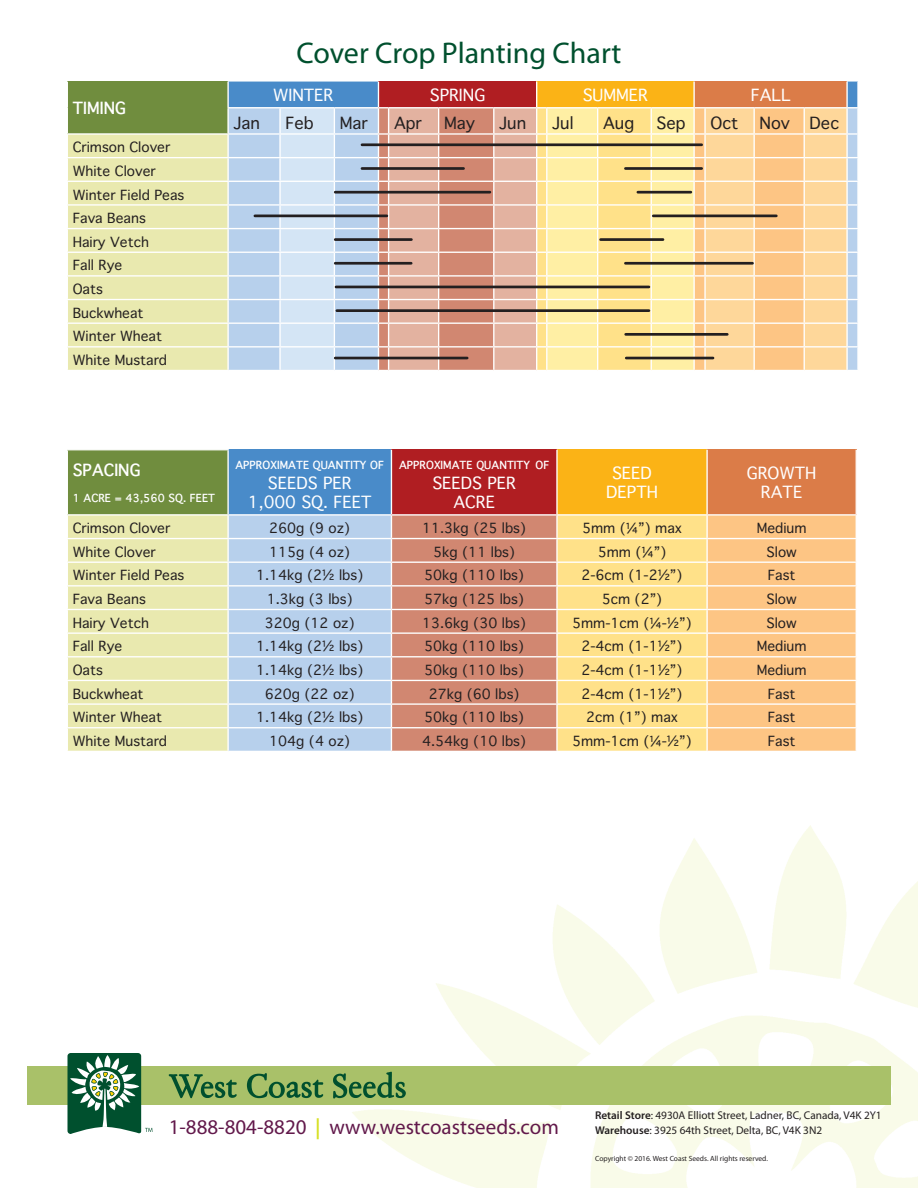
<style>
.page{position:relative;width:918px;height:1188px;background:#fff}
.page>*{position:absolute;margin:0;border:0;box-sizing:border-box;transform-origin:0 0}
.t1{font:30px "Myriad Pro";color:#00502e}
.t2{font:21px "Myriad Pro";color:#62194b}
.t3{font:16.2px/19.5px "Thonburi";color:#fff;text-align:center}
.t4{font:16.2px "Thonburi";color:#231f20}
.t5{font:700 16.2px "Thonburi";color:#fff}
.t6{font:13.5px/23.7px "Thonburi";color:#231f20}
.t7{font:11.25px "Myriad Pro";color:#231f20}
.t8{font:700 10.8px "Thonburi";color:#fff}
.t9{font:7.5px "Myriad Pro";color:#231f20}
.s1{font-weight:600}
.s2{font-weight:600;color:#d6df21}
</style>
<div class="page">
<div style="left:27px;top:1066px;width:864px;height:39px;background:#a9c169"></div>
<svg style="left:67px;top:1053px;width:85px;height:81px"></svg>
<svg style="left:169px;top:1072px;width:237px;height:27px"></svg>
<svg style="left:67px;top:82px;width:791px;height:289px;background:#dfcca7"></svg>
<div style="left:67px;top:450px;width:161px;height:65px;background:#708d3e"></div>
<div style="left:228px;top:450px;width:163px;height:65px;background:#498bc9"></div>
<div style="left:391px;top:450px;width:166px;height:65px;background:#b01e22"></div>
<div style="left:557px;top:450px;width:150px;height:65px;background:#fbb316"></div>
<div style="left:707px;top:450px;width:149px;height:65px;background:#db7c48"></div>
<hr style="left:67px;top:450px;width:1px;height:64px;background:#fff">
<hr style="left:391px;top:450px;width:1px;height:64px;background:#fff">
<hr style="left:556px;top:450px;width:2px;height:64px;background:#fff">
<hr style="left:706px;top:450px;width:2px;height:64px;background:#fff">
<hr style="left:67px;top:514px;width:161px;height:2px;background:#fff">
<hr style="left:228px;top:514px;width:163px;height:2px;background:#fff">
<hr style="left:391px;top:514px;width:166px;height:2px;background:#fff">
<hr style="left:557px;top:514px;width:150px;height:2px;background:#fff">
<hr style="left:707px;top:514px;width:150px;height:2px;background:#fff">
<svg style="left:67px;top:515px;width:789px;height:236px;background:#e3caa5"></svg>
<hr style="left:227px;top:450px;width:2px;height:64px;background:#fff">
<hr style="left:362px;top:143px;width:340px;height:3px;background:#231f20">
<hr style="left:362px;top:167px;width:102px;height:3px;background:#231f20">
<hr style="left:625px;top:167px;width:77px;height:3px;background:#231f20">
<hr style="left:335px;top:191px;width:155px;height:3px;background:#231f20">
<hr style="left:638px;top:191px;width:53px;height:3px;background:#231f20">
<hr style="left:255px;top:215px;width:132px;height:2px;background:#231f20">
<hr style="left:653px;top:215px;width:123px;height:2px;background:#231f20">
<hr style="left:335px;top:238px;width:76px;height:3px;background:#231f20">
<hr style="left:601px;top:238px;width:62px;height:3px;background:#231f20">
<hr style="left:335px;top:262px;width:76px;height:3px;background:#231f20">
<hr style="left:625px;top:262px;width:128px;height:3px;background:#231f20">
<hr style="left:336px;top:286px;width:313px;height:2px;background:#231f20">
<hr style="left:337px;top:309px;width:312px;height:3px;background:#231f20">
<hr style="left:626px;top:333px;width:101px;height:3px;background:#231f20">
<hr style="left:335px;top:357px;width:132px;height:2px;background:#231f20">
<hr style="left:626px;top:357px;width:87px;height:2px;background:#231f20">
<p class="t5" style="left:73px;top:95px;width:55px">TIMING</p>
<p class="t6" style="left:73px;top:135px;width:113px">Crimson Clover<br>White Clover<br>Winter Field Peas<br>Fava Beans<br>Hairy Vetch<br>Fall Rye<br>Oats<br>Buckwheat<br>Winter Wheat<br>White Mustard</p>
<h1 class="t1" style="left:297px;top:34px;width:326px">Cover Crop Planting Chart</h1>
<p class="t3" style="left:273px;top:85px;width:62px">WINTER</p>
<p class="t3" style="left:430px;top:85px;width:57px">SPRING</p>
<p class="t3" style="left:583px;top:85px;width:67px">SUMMER</p>
<p class="t3" style="left:751px;top:85px;width:41px">FALL</p>
<p class="t4" style="left:234px;top:109px;width:28px">Jan</p>
<p class="t4" style="left:285px;top:109px;width:30px">Feb</p>
<p class="t4" style="left:340px;top:109px;width:30px">Mar</p>
<p class="t4" style="left:394px;top:109px;width:29px">Apr</p>
<p class="t4" style="left:444px;top:109px;width:33px">May</p>
<p class="t4" style="left:499px;top:109px;width:28px">Jun</p>
<p class="t4" style="left:552px;top:109px;width:23px">Jul</p>
<p class="t4" style="left:603px;top:109px;width:33px">Aug</p>
<p class="t4" style="left:657px;top:109px;width:30px">Sep</p>
<p class="t4" style="left:710px;top:109px;width:29px">Oct</p>
<p class="t4" style="left:760px;top:109px;width:81px">Nov Dec</p>
<p class="t5" style="left:73px;top:456px;width:70px">SPACING</p>
<p class="t8" style="left:73px;top:489px;width:144px">1 ACRE = 43,560 SQ. FEET</p>
<p class="t8" style="left:235px;top:456px;width:150px">APPROXIMATE QUANTITY OF</p>
<p class="t3" style="left:248px;top:473px;width:125px">SEEDS PER<br>1,000 SQ. FEET</p>
<p class="t8" style="left:399px;top:456px;width:152px">APPROXIMATE QUANTITY OF</p>
<p class="t3" style="left:432px;top:473px;width:85px">SEEDS PER<br>ACRE</p>
<p class="t3" style="left:606px;top:463px;width:53px">SEED<br>DEPTH</p>
<p class="t3" style="left:747px;top:463px;width:71px">GROWTH<br>RATE</p>
<p class="t6" style="left:73px;top:516px;width:99px">Crimson Clover</p>
<p class="t6" style="left:269px;top:516px;width:83px">260g (9 oz)</p>
<p class="t6" style="left:422px;top:516px;width:106px">11.3kg (25 lbs)</p>
<p class="t6" style="left:582px;top:516px;width:101px">5mm (¼”) max</p>
<p class="t6" style="left:757px;top:516px;width:51px">Medium</p>
<p class="t6" style="left:73px;top:540px;width:84px">White Clover</p>
<p class="t6" style="left:269px;top:540px;width:83px">115g (4 oz)</p>
<p class="t6" style="left:433px;top:540px;width:83px">5kg (11 lbs)</p>
<p class="t6" style="left:598px;top:540px;width:70px">5mm (¼”)</p>
<p class="t6" style="left:767px;top:540px;width:32px">Slow</p>
<p class="t6" style="left:73px;top:564px;width:113px">Winter Field Peas</p>
<p class="t6" style="left:256px;top:564px;width:109px">1.14kg (2½ lbs)</p>
<p class="t6" style="left:424px;top:564px;width:101px">50kg (110 lbs)</p>
<p class="t6" style="left:581px;top:564px;width:103px">2-6cm (1-2½”)</p>
<p class="t6" style="left:768px;top:564px;width:29px">Fast</p>
<p class="t6" style="left:73px;top:587px;width:75px">Fava Beans</p>
<p class="t6" style="left:267px;top:587px;width:88px">1.3kg (3 lbs)</p>
<p class="t6" style="left:424px;top:587px;width:101px">57kg (125 lbs)</p>
<p class="t6" style="left:602px;top:587px;width:62px">5cm (2”)</p>
<p class="t6" style="left:767px;top:587px;width:32px">Slow</p>
<p class="t6" style="left:73px;top:611px;width:78px">Hairy Vetch</p>
<p class="t6" style="left:265px;top:611px;width:92px">320g (12 oz)</p>
<p class="t6" style="left:422px;top:611px;width:106px">13.6kg (30 lbs)</p>
<p class="t6" style="left:572px;top:611px;width:121px">5mm-1cm (¼-½”)</p>
<p class="t6" style="left:767px;top:611px;width:32px">Slow</p>
<p class="t6" style="left:73px;top:634px;width:51px">Fall Rye</p>
<p class="t6" style="left:256px;top:634px;width:109px">1.14kg (2½ lbs)</p>
<p class="t6" style="left:424px;top:634px;width:101px">50kg (110 lbs)</p>
<p class="t6" style="left:581px;top:634px;width:103px">2-4cm (1-1½”)</p>
<p class="t6" style="left:757px;top:634px;width:51px">Medium</p>
<p class="t6" style="left:73px;top:658px;width:32px">Oats</p>
<p class="t6" style="left:256px;top:658px;width:109px">1.14kg (2½ lbs)</p>
<p class="t6" style="left:424px;top:658px;width:101px">50kg (110 lbs)</p>
<p class="t6" style="left:581px;top:658px;width:103px">2-4cm (1-1½”)</p>
<p class="t6" style="left:757px;top:658px;width:51px">Medium</p>
<p class="t6" style="left:73px;top:682px;width:72px">Buckwheat</p>
<p class="t6" style="left:265px;top:682px;width:92px">620g (22 oz)</p>
<p class="t6" style="left:429px;top:682px;width:92px">27kg (60 lbs)</p>
<p class="t6" style="left:581px;top:682px;width:103px">2-4cm (1-1½”)</p>
<p class="t6" style="left:768px;top:682px;width:29px">Fast</p>
<p class="t6" style="left:73px;top:705px;width:91px">Winter Wheat</p>
<p class="t6" style="left:256px;top:705px;width:109px">1.14kg (2½ lbs)</p>
<p class="t6" style="left:424px;top:705px;width:101px">50kg (110 lbs)</p>
<p class="t6" style="left:586px;top:705px;width:93px">2cm (1”) max</p>
<p class="t6" style="left:768px;top:705px;width:29px">Fast</p>
<p class="t6" style="left:73px;top:729px;width:96px">White Mustard</p>
<p class="t6" style="left:269px;top:729px;width:83px">104g (4 oz)</p>
<p class="t6" style="left:422px;top:729px;width:106px">4.54kg (10 lbs)</p>
<p class="t6" style="left:572px;top:729px;width:121px">5mm-1cm (¼-½”)</p>
<p class="t6" style="left:768px;top:729px;width:29px">Fast</p>
<p class="t7" style="left:595px;top:1108px;width:288px"><span class="s1">Retail Store</span>: 4930A Elliott Street, Ladner, BC, Canada, V4K 2Y1</p>
<h2 class="t2" style="left:169px;top:1114px;width:392px">1-888-804-8820 <span class="s2">|</span> www.westcoastseeds.com</h2>
<p class="t7" style="left:595px;top:1123px;width:229px"><span class="s1">Warehouse</span>: 3925 64th Street, Delta, BC, V4K 3N2</p>
<p class="t9" style="left:595px;top:1154px;width:174px">Copyright © 2016. West Coast Seeds. All rights reserved.</p>
</div>
